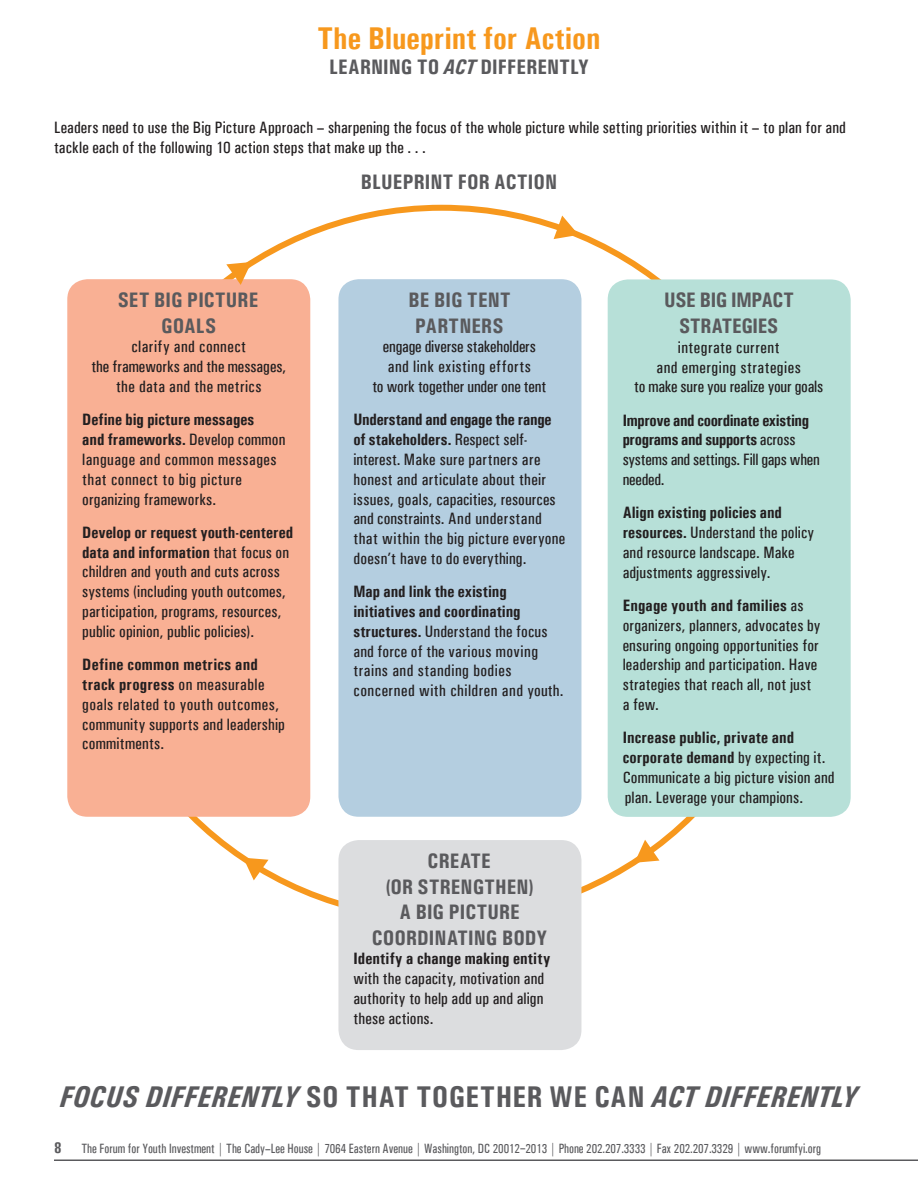
<style>
.page{position:relative;width:918px;height:1188px;background:#fff}
.page>*{position:absolute;margin:0;border:0;box-sizing:border-box;transform-origin:0 0}
.t1{font:700 31.5px "Univers Condensed";color:#f7981d}
.t2{font:italic 700 30px "Univers Condensed";letter-spacing:.005em;color:#5a5a5d}
.t3{font:700 21px/25.5px "Univers Condensed";letter-spacing:.01em;color:#5a5a5d;text-align:center}
.t4{font:700 21px/25.5px "Univers Condensed";letter-spacing:-.015em;color:#5a5a5d;text-align:center}
.t5{font:500 16.5px/19.8px "Univers Condensed";letter-spacing:.01em;color:#231f20}
.t6{font:500 16.5px/19.8px "Univers Condensed";letter-spacing:.03em;color:#231f20}
.t7{font:700 16.5px/19.8px "Univers Condensed";letter-spacing:-.02em;color:#231f20}
.t8{font:500 13.5px "Univers Condensed";color:#5a5a5d;scale:.9 1}
.t9{font:500 12px "Univers Condensed";letter-spacing:.02em;color:#5a5a5d}
.s1{font-style:italic}
.s2{font-weight:700}
.s3{font-weight:500}
.s4{font-style:normal}
.s5{font-weight:700;font-size:15.75px}
.s6{font-size:13.2px}
</style>
<div class="page">
<hr style="left:54px;top:1160px;width:864px;height:1px;background:#5a5a5d">
<div style="left:67px;top:279px;width:243px;height:538px;background:#f9b094;border-radius:20px"></div>
<div style="left:338px;top:279px;width:243px;height:538px;background:#b4cee0;border-radius:20px"></div>
<div style="left:608px;top:279px;width:243px;height:538px;background:#b7e0d8;border-radius:20px"></div>
<div style="left:338px;top:840px;width:243px;height:210px;background:#dcdddf;border-radius:20px"></div>
<svg style="left:554px;top:216px;width:25px;height:23px"></svg>
<svg style="left:226px;top:262px;width:26px;height:23px"></svg>
<svg style="left:243px;top:858px;width:26px;height:22px"></svg>
<svg style="left:634px;top:840px;width:25px;height:23px"></svg>
<h1 class="t1" style="left:317px;top:19px;width:285px">The Blueprint for Action</h1>
<p class="t3" style="left:329px;top:54px;width:260px">Learning to <span class="s1">ACT</span> differently</p>
<p class="t5" style="left:54px;top:117px;width:793px">Leaders need to use the Big Picture Approach – sharpening the focus of the whole picture while setting priorities within it – to plan for and tackle each of the following 10 action steps that make up the . . .</p>
<p class="t3" style="left:118px;top:287px;width:142px">Set Big Picture<br>Goals</p>
<p class="t5" style="left:91px;top:337px;width:196px;text-align:center">clarify and connect<br>the frameworks and the messages, the data and the metrics</p>
<p class="t6" style="left:82px;top:410px;width:205px"><span class="s2">Define big picture messages<br>and frameworks.</span> Develop common language and common messages that connect to big picture organizing frameworks.</p>
<p class="t5" style="left:82px;top:522px;width:212px"><span class="s2">Develop or request youth-centered data and information</span> that focus on children and youth and cuts across systems (including youth outcomes, participation, programs, resources, public opinion, public policies).</p>
<p class="t5" style="left:82px;top:655px;width:204px"><span class="s2">Define common metrics and track progress</span> on measurable goals related to youth outcomes, community supports and leadership commitments.</p>
<p class="t3" style="left:361px;top:169px;width:198px">blueprint for action</p>
<p class="t3" style="left:409px;top:287px;width:103px">Be Big Tent<br>Partners</p>
<p class="t5" style="left:372px;top:337px;width:176px;text-align:center">engage diverse stakeholders and link existing efforts<br>to work together under one tent</p>
<p class="t5" style="left:353px;top:410px;width:213px"><span class="s2">Understand and engage the range of stakeholders.</span> Respect self&shy;interest. Make sure partners are honest and articulate about their issues, goals, capacities, resources and constraints. And understand that within the big picture everyone doesn’t have to do everything.</p>
<p class="t6" style="left:353px;top:582px;width:212px"><span class="s2">Map and link the existing initiatives and coordinating structures.</span> Understand the focus and force of the various moving trains and standing bodies concerned with children and youth.</p>
<p class="t3" style="left:428px;top:848px;width:65px">Create</p>
<p class="t3" style="left:386px;top:873px;width:149px">(or Strengthen)</p>
<p class="t3" style="left:399px;top:899px;width:122px">a Big Picture</p>
<p class="t3" style="left:372px;top:924px;width:154px">Coordinating Body</p>
<p class="t7" style="left:353px;top:949px;width:198px">Identify a change making entity</p>
<p class="t5" style="left:353px;top:969px;width:192px;text-align:justify">with the capacity, motivation and authority to help add up and align these actions.</p>
<p class="t4" style="left:664px;top:287px;width:131px">Use Big Impact<br>Strategies</p>
<p class="t5" style="left:634px;top:337px;width:191px;text-align:center">integrate current<br>and emerging strategies<br>to make sure you realize your goals</p>
<p class="t7" style="left:623px;top:410px;width:199px">Improve and coordinate existing programs and supports <span class="s3">across systems and settings. Fill gaps when needed.</span></p>
<p class="t5" style="left:623px;top:503px;width:193px"><span class="s2">Align existing policies and resources.</span> Understand the policy and resource landscape. Make adjustments aggressively.</p>
<p class="t5" style="left:623px;top:596px;width:200px"><span class="s2">Engage youth and families</span> as organizers, planners, advocates by ensuring ongoing opportunities for leadership and participation. Have strategies that reach all, not just a few.</p>
<p class="t5" style="left:623px;top:728px;width:213px"><span class="s2">Increase public, private and corporate demand</span> by expecting it.<br>Communicate a big picture vision and plan. Leverage your champions.</p>
<h2 class="t2" style="left:60px;top:1078px;width:799px">FOCUS DIFFERENTLY <span class="s4">so that together we ca n</span> ACT DIFFERENTLY</h2>
<p class="t9" style="left:54px;top:1142px;width:558px"><span class="s5">8</span> Steering a Course Toward Effective Youth Policies: Dashboards for Youth © Copyright 2008 The Forum for Youth Investment</p>
<p class="t8" style="left:81px;top:1141px;width:823px">The Forum for Youth Investment | The Cady–Lee House | <span class="s6">7064</span> Eastern Avenue | Washington, DC <span class="s6">20012–2013</span> | Phone <span class="s6">202.207.3333</span> | Fax <span class="s6">202.207.3329</span> | www.forumfyi.org</p>
</div>
